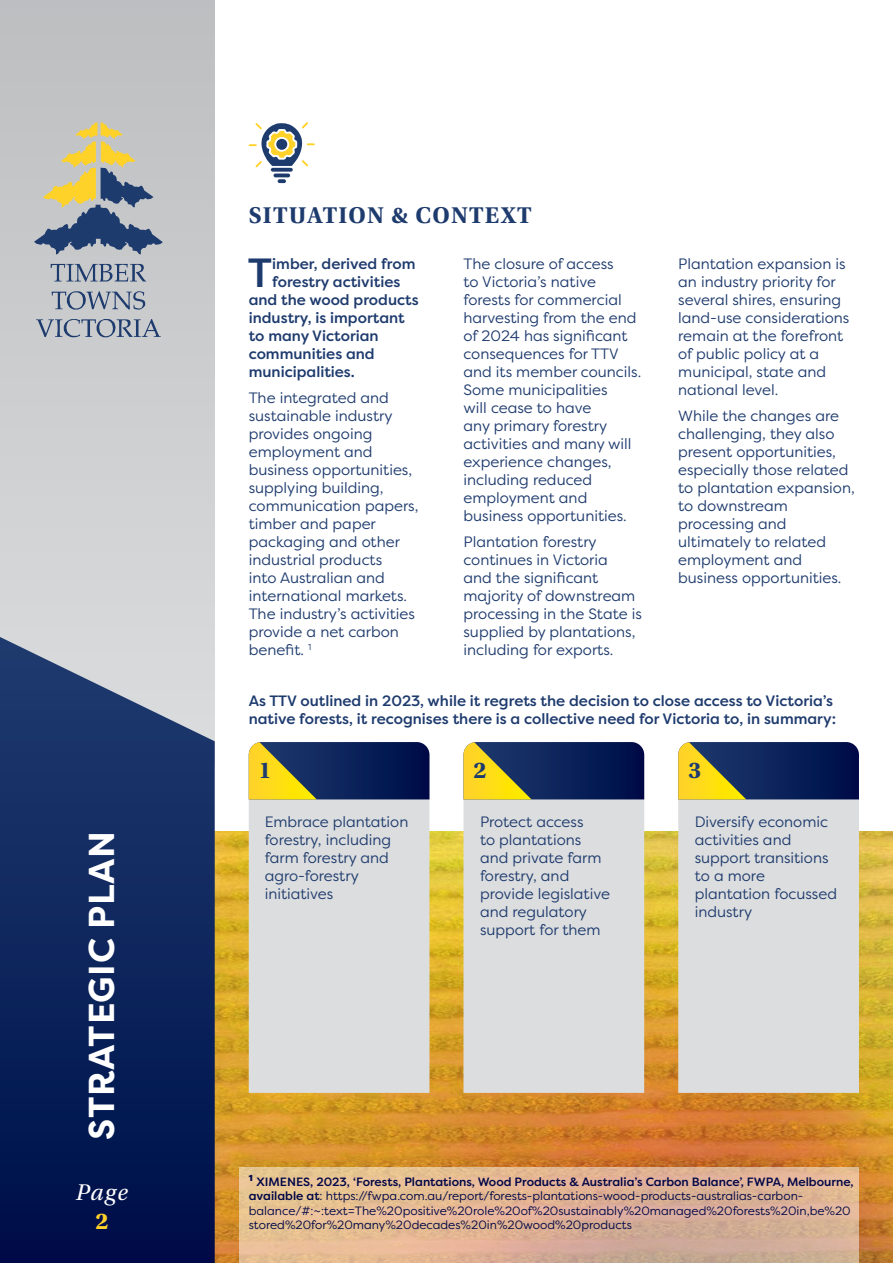
<style>
.page{position:relative;width:893px;height:1263px;background:#fff}
.page>*{position:absolute;margin:0;border:0;box-sizing:border-box;transform-origin:0 0}
.t1{font:500 40.65px "Filson Pro";color:#1e3b6e}
.t2{font:700 36px "Filson Pro";letter-spacing:.02em;color:#fff}
.t3{font:700 24px "Utopia Std";letter-spacing:.05em;color:#1e3b6e}
.t4{font:italic 24px "Utopia Std";color:#fff}
.t5{font:700 24px "Utopia Std";color:#ffd22a}
.t6{font:15px/18px "Filson Pro";color:#1e3b6e}
.t7{font:500 15px/18px "Filson Pro";color:#1e3b6e}
.t8{font:12px/14.4px "Filson Pro";color:#000646}
.s1{font-weight:500}
</style>
<div class="page">
<img style="left:215px;top:831px;width:678px;height:432px">
<div style="left:0;top:0;width:215px;height:765px;background:linear-gradient(to right,#cbccce,#caccce)"></div>
<svg style="left:0;top:637px;width:215px;height:626px;background:#1d3265"></svg>
<svg style="left:51px;top:264px;width:95px;height:18px;background:#949dae"></svg>
<svg style="left:52px;top:291px;width:93px;height:19px;background:#9ca5b3"></svg>
<svg style="left:36px;top:319px;width:125px;height:18px;background:#9ca5b4"></svg>
<svg style="left:34px;top:122px;width:129px;height:132px;background:#a5a79e"></svg>
<div style="left:249px;top:799px;width:180px;height:294px;background:#dcddde"></div>
<svg style="left:249px;top:742px;width:180px;height:57px;background:#404a4b"></svg>
<div style="left:678px;top:799px;width:181px;height:294px;background:#dcddde"></div>
<svg style="left:678px;top:742px;width:181px;height:57px;background:#40494b"></svg>
<div style="left:463px;top:799px;width:181px;height:294px;background:#dcddde"></div>
<svg style="left:463px;top:742px;width:181px;height:57px;background:#40494c"></svg>
<svg style="left:249px;top:122px;width:66px;height:61px"></svg>
<div style="left:276px;top:139px;width:11px;height:11px;background:#1e3b6e;border-radius:50%"></div>
<svg style="left:239px;top:1167px;width:620px;height:96px;background:#deb595"></svg>
<h2 class="t2" style="left:79px;top:1140px;width:311px;rotate:-90deg">STRATEGIC PLAN</h2>
<h3 class="t4" style="left:76px;top:1179px;width:54px">Page</h3>
<h3 class="t5" style="left:95px;top:1207px;width:14px">2</h3>
<h3 class="t3" style="left:249px;top:202px;width:285px">SITUATION &amp; CONTEXT</h3>
<h1 class="t1" style="left:248px;top:244px;width:26px">T</h1>
<p class="t7" style="left:272px;top:254px;width:145px">imber, derived from</p>
<p class="t6" style="left:463px;top:254px;width:179px">The closure of access<br>to Victoria’s native forests for commercial harvesting from the end of 2024 has significant consequences for TTV and its member councils.<br>Some municipalities<br>will cease to have<br>any primary forestry activities and many will experience changes, including reduced employment and business opportunities.</p>
<p class="t6" style="left:463px;top:532px;width:180px">Plantation forestry continues in Victoria<br>and the significant majority of downstream processing in the State is supplied by plantations, including for exports.</p>
<p class="t7" style="left:272px;top:272px;width:130px">forestry activities</p>
<p class="t7" style="left:249px;top:290px;width:171px">and the wood products</p>
<p class="t7" style="left:249px;top:308px;width:157px">industry, is important</p>
<p class="t7" style="left:249px;top:326px;width:131px">to many Victorian</p>
<p class="t7" style="left:249px;top:344px;width:127px">communities and</p>
<p class="t7" style="left:249px;top:362px;width:108px">municipalities.</p>
<p class="t6" style="left:249px;top:388px;width:171px">The integrated and sustainable industry provides ongoing employment and business opportunities, supplying building, communication papers, timber and paper packaging and other industrial products<br>into Australian and international markets.<br>The industry’s activities provide a net carbon benefit. <sup>1</sup></p>
<p class="t6" style="left:678px;top:254px;width:173px">Plantation expansion is an industry priority for several shires, ensuring land-use considerations remain at the forefront of public policy at a municipal, state and national level.</p>
<p class="t6" style="left:678px;top:406px;width:178px">While the changes are challenging, they also present opportunities, especially those related to plantation expansion, to downstream processing and ultimately to related employment and business opportunities.</p>
<p class="t7" style="left:249px;top:691px;width:589px">As TTV outlined in 2023, while it regrets the decision to close access to Victoria’s native forests, it recognises there is a collective need for Victoria to, in summary:</p>
<h3 class="t3" style="left:259px;top:757px;width:14px">1</h3>
<h3 class="t3" style="left:474px;top:757px;width:14px">2</h3>
<h3 class="t3" style="left:688px;top:757px;width:14px">3</h3>
<p class="t6" style="left:265px;top:813px;width:145px">Embrace plantation forestry, including farm forestry and agro-forestry initiatives</p>
<p class="t6" style="left:480px;top:813px;width:131px">Protect access<br>to plantations and private farm forestry, and provide legislative and regulatory support for them</p>
<p class="t6" style="left:695px;top:813px;width:144px">Diversify economic activities and support transitions to a more plantation focussed industry</p>
<p class="t8" style="left:249px;top:1174px;width:606px"><sup>1</sup> <span class="s1">XIMENES, 2023, ‘Forests, Plantations, Wood Products &amp; Australia’s Carbon Balance’, FWPA, Melbourne, available at</span>: https://fwpa.com.au/report/forests-plantations-wood-products-australias-carbon&shy;balance/#:~:text=The%20positive%20role%20of%20sustainably%20managed%20forests%20in,be%20 stored%20for%20many%20decades%20in%20wood%20products</p>
</div>
